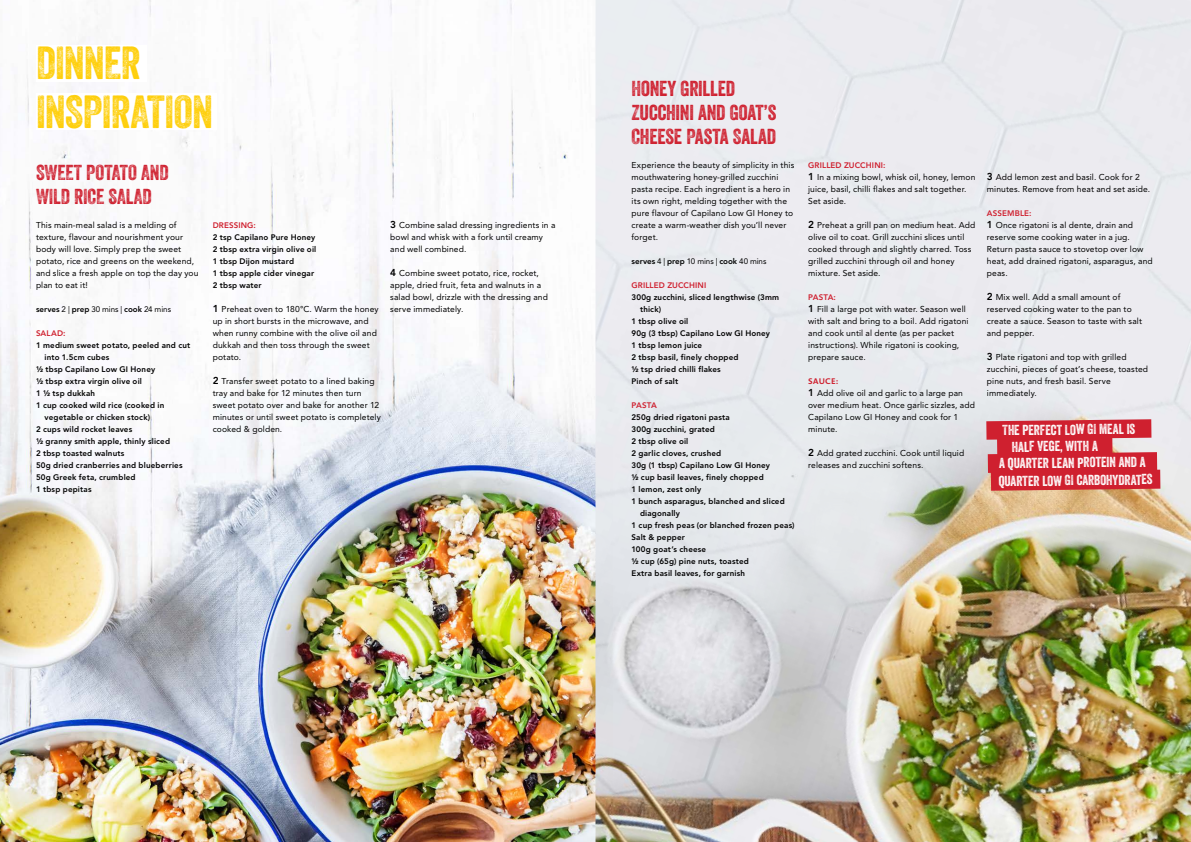
<style>
.page{position:relative;width:1191px;height:842px;background:#fff}
.page>*{position:absolute;margin:0;border:0;box-sizing:border-box;transform-origin:0 0}
.t1{font:45px/48.6px "Veneer Two";letter-spacing:-.015em;color:#fecf0b}
.t2{font:21px/24px "Veneer Two";letter-spacing:-.01em;color:#cf202f}
.t3{font:14px "Veneer Two";color:#fff}
.t4{font:8.5px/12px "Avenir LT Std";letter-spacing:.015em;color:#000}
.t5{font:800 8px/12px "Avenir LT Std";letter-spacing:.02em;color:#000}
.t6{font:800 8px "Avenir LT Std";letter-spacing:.015em;color:#cf202f}
.t7{font:8px "Avenir LT Std";letter-spacing:-.005em;color:#000}
.t8{font:700 8px "Novel Sans Pro";letter-spacing:-.005em;color:#cf202f}
.s1{font-weight:800}
.s2{font-weight:800;font-size:10px}
</style>
<div class="page">
<img style="left:0;top:0;width:595px;height:842px">
<img style="left:595px;top:0;width:596px;height:842px">
<img style="left:658px;top:345px;width:360px;height:360px">
<svg style="left:986px;top:419px;width:174px;height:72px"></svg>
<div style="left:36px;top:45px;width:110px;height:37px;background:#fff"></div>
<div style="left:36px;top:93px;width:180px;height:37px;background:#fff"></div>
<h1 class="t1" style="left:36px;top:39px;width:178px">DINNER<br>INSPIRATION</h1>
<h2 class="t2" style="left:36px;top:160px;width:134px">SWEET POTATO AND<br>WILD RICE SALAD</h2>
<p class="t4" style="left:36px;top:219px;width:164px">This main-meal salad is a melding of texture, flavour and nourishment your body will love. Simply prep the sweet potato, rice and greens on the weekend, and slice a fresh apple on top the day you plan to eat it!</p>
<p class="t7" style="left:36px;top:305px;width:137px"><span class="s1">serves</span> 2 | <span class="s1">prep</span> 30 mins | <span class="s1">cook</span> 24 mins</p>
<p class="t6" style="left:36px;top:328px;width:31px">SALAD:</p>
<p class="t5" style="left:36px;top:339px;width:156px">1 medium sweet potato, peeled and cut</p>
<p class="t5" style="left:45px;top:351px;width:66px">into 1.5cm cubes</p>
<p class="t5" style="left:36px;top:363px;width:121px">½ tbsp Capilano Low GI Honey</p>
<p class="t5" style="left:36px;top:375px;width:107px">½ tbsp extra virgin olive oil</p>
<p class="t5" style="left:36px;top:387px;width:61px">1 ½ tsp dukkah</p>
<p class="t5" style="left:36px;top:399px;width:130px">1 cup cooked wild rice (cooked in</p>
<p class="t5" style="left:45px;top:411px;width:107px">vegetable or chicken stock)</p>
<p class="t5" style="left:36px;top:423px;width:98px">2 cups wild rocket leaves</p>
<p class="t5" style="left:36px;top:435px;width:136px">½ granny smith apple, thinly sliced</p>
<p class="t5" style="left:36px;top:447px;width:90px">2 tbsp toasted walnuts</p>
<p class="t5" style="left:36px;top:459px;width:148px">50g dried cranberries and blueberries</p>
<p class="t5" style="left:36px;top:471px;width:101px">50g Greek feta, crumbled</p>
<p class="t5" style="left:36px;top:483px;width:57px">1 tbsp pepitas</p>
<p class="t6" style="left:213px;top:220px;width:45px">DRESSING:</p>
<p class="t5" style="left:213px;top:231px;width:105px">2 tsp Capilano Pure Honey<br>2 tbsp extra virgin olive oil<br>1 tbsp Dijon mustard<br>1 tbsp apple cider vinegar<br>2 tbsp water</p>
<p class="t4" style="left:213px;top:303px;width:167px"><span class="s2">1</span> Preheat oven to 180°C. Warm the honey up in short bursts in the microwave, and when runny combine with the olive oil and dukkah and then toss through the sweet potato.</p>
<p class="t4" style="left:213px;top:375px;width:170px"><span class="s2">2</span> Transfer sweet potato to a lined baking tray and bake for 12 minutes then turn sweet potato over and bake for another 12 minutes or until sweet potato is completely cooked &amp; golden.</p>
<p class="t4" style="left:390px;top:219px;width:167px"><span class="s2">3</span> Combine salad dressing ingredients in a bowl and whisk with a fork until creamy and well combined.</p>
<p class="t4" style="left:390px;top:267px;width:159px"><span class="s2">4</span> Combine sweet potato, rice, rocket, apple, dried fruit, feta and walnuts in a salad bowl, drizzle with the dressing and serve immediately.</p>
<h2 class="t2" style="left:631px;top:76px;width:146px">HONEY GRILLED<br>ZUCCHINI AND GOAT’S<br>CHEESE PASTA SALAD</h2>
<p class="t4" style="left:631px;top:159px;width:164px">Experience the beauty of simplicity in this mouthwatering honey-grilled zucchini pasta recipe. Each ingredient is a hero in its own right, melding together with the pure flavour of Capilano Low GI Honey to create a warm-weather dish you’ll never forget.</p>
<p class="t7" style="left:631px;top:257px;width:136px"><span class="s1">serves</span> 4 | <span class="s1">prep</span> 10 mins | <span class="s1">cook</span> 40 mins</p>
<p class="t6" style="left:631px;top:280px;width:76px">GRILLED ZUCCHINI</p>
<p class="t5" style="left:631px;top:291px;width:149px">300g zucchini, sliced lengthwise (3mm</p>
<p class="t5" style="left:640px;top:303px;width:23px">thick)</p>
<p class="t5" style="left:631px;top:315px;width:58px">1 tbsp olive oil</p>
<p class="t5" style="left:631px;top:327px;width:140px">90g (3 tbsp) Capilano Low GI Honey</p>
<p class="t5" style="left:631px;top:339px;width:72px">1 tbsp lemon juice</p>
<p class="t5" style="left:631px;top:351px;width:109px">2 tbsp basil, finely chopped</p>
<p class="t5" style="left:631px;top:363px;width:91px">½ tsp dried chilli flakes</p>
<p class="t5" style="left:631px;top:375px;width:48px">Pinch of salt</p>
<p class="t6" style="left:631px;top:400px;width:27px">PASTA</p>
<p class="t5" style="left:631px;top:411px;width:100px">250g dried rigatoni pasta</p>
<p class="t5" style="left:631px;top:423px;width:85px">300g zucchini, grated</p>
<p class="t5" style="left:631px;top:435px;width:58px">2 tbsp olive oil</p>
<p class="t5" style="left:631px;top:447px;width:91px">2 garlic cloves, crushed</p>
<p class="t5" style="left:631px;top:459px;width:140px">30g (1 tbsp) Capilano Low GI Honey</p>
<p class="t5" style="left:631px;top:471px;width:134px">½ cup basil leaves, finely chopped</p>
<p class="t5" style="left:631px;top:483px;width:71px">1 lemon, zest only</p>
<p class="t5" style="left:631px;top:495px;width:155px">1 bunch asparagus, blanched and sliced</p>
<p class="t5" style="left:640px;top:507px;width:42px">diagonally</p>
<p class="t5" style="left:631px;top:519px;width:164px">1 cup fresh peas (or blanched frozen peas)</p>
<p class="t5" style="left:631px;top:531px;width:55px">Salt &amp; pepper</p>
<p class="t5" style="left:631px;top:543px;width:76px">100g goat’s cheese</p>
<p class="t5" style="left:631px;top:555px;width:119px">½ cup (65g) pine nuts, toasted</p>
<p class="t5" style="left:631px;top:567px;width:115px">Extra basil leaves, for garnish</p>
<p class="t6" style="left:808px;top:160px;width:79px">GRILLED ZUCCHINI:</p>
<p class="t4" style="left:808px;top:171px;width:169px"><span class="s2">1</span> In a mixing bowl, whisk oil, honey, lemon juice, basil, chilli flakes and salt together.<br>Set aside.</p>
<p class="t4" style="left:808px;top:219px;width:169px"><span class="s2">2</span> Preheat a grill pan on medium heat. Add olive oil to coat. Grill zucchini slices until cooked through and slightly charred. Toss grilled zucchini through oil and honey mixture. Set aside.</p>
<p class="t6" style="left:808px;top:292px;width:29px">PASTA:</p>
<p class="t4" style="left:808px;top:303px;width:162px"><span class="s2">1</span> Fill a large pot with water. Season well with salt and bring to a boil. Add rigatoni and cook until al dente (as per packet instructions). While rigatoni is cooking, prepare sauce.</p>
<p class="t8" style="left:808px;top:375px;width:31px">SAUCE:</p>
<p class="t4" style="left:808px;top:387px;width:168px"><span class="s2">1</span> Add olive oil and garlic to a large pan over medium heat. Once garlic sizzles, add<br>Capilano Low GI Honey and cook for 1 minute.</p>
<p class="t4" style="left:808px;top:447px;width:158px"><span class="s2">2</span> Add grated zucchini. Cook until liquid releases and zucchini softens.</p>
<p class="t4" style="left:987px;top:171px;width:165px"><span class="s2">3</span> Add lemon zest and basil. Cook for 2 minutes. Remove from heat and set aside.</p>
<p class="t6" style="left:987px;top:208px;width:46px">ASSEMBLE:</p>
<p class="t4" style="left:987px;top:219px;width:167px"><span class="s2">1</span> Once rigatoni is al dente, drain and reserve some cooking water in a jug.<br>Return pasta sauce to stovetop over low heat, add drained rigatoni, asparagus, and peas.</p>
<p class="t4" style="left:987px;top:291px;width:157px"><span class="s2">2</span> Mix well. Add a small amount of reserved cooking water to the pan to create a sauce. Season to taste with salt and pepper.</p>
<p class="t4" style="left:987px;top:351px;width:163px"><span class="s2">3</span> Plate rigatoni and top with grilled zucchini, pieces of goat’s cheese, toasted pine nuts, and fresh basil. Serve immediately.</p>
<h3 class="t3" style="left:1002px;top:422px;width:134px;rotate:-1deg">THE PERFECT LOW GI MEAL IS</h3>
<h3 class="t3" style="left:1011px;top:438px;width:88px;rotate:-1deg">HALF VEGE, WITH A</h3>
<h3 class="t3" style="left:999px;top:455px;width:148px;rotate:-1deg">A QUARTER LEAN PROTEIN AND A</h3>
<h3 class="t3" style="left:998px;top:473px;width:156px;rotate:-1deg">QUARTER LOW GI CARBOHYDRATES</h3>
</div>
